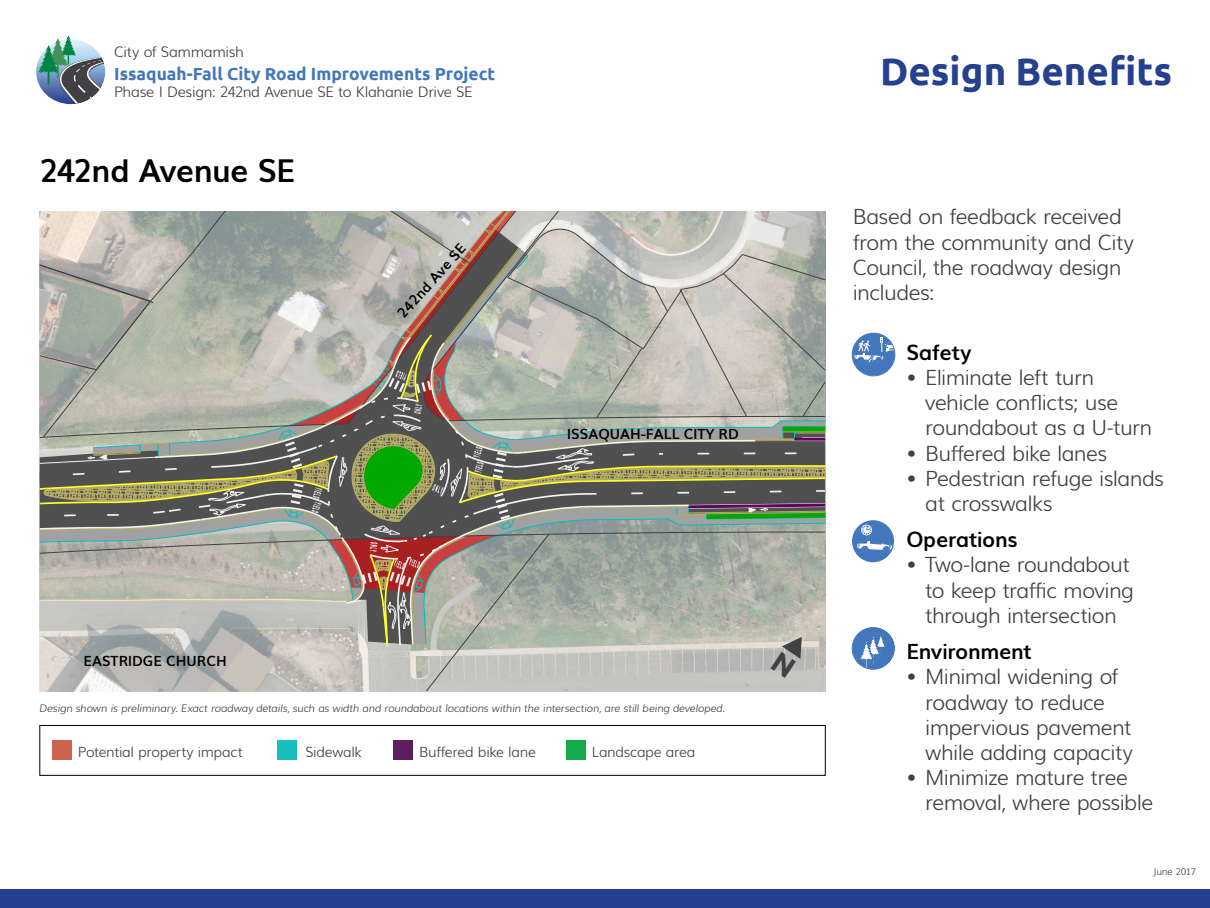
<style>
.page{position:relative;width:1210px;height:908px;background:#fff}
.page>*{position:absolute;margin:0;border:0;box-sizing:border-box;transform-origin:0 0}
.t1{font:700 38.5px "Ubuntu";color:#25408f}
.t2{font:700 31.5px "Muli";letter-spacing:-.03em;color:#000}
.t3{font:300 21px/25.2px "Muli";letter-spacing:-.03em;color:#414042}
.t4{font:700 21px "Muli";letter-spacing:-.01em;color:#000}
.t5{font:700 17.39px "Ubuntu";color:#4377bc}
.t6{font:300 14.49px "Muli";letter-spacing:-.025em;color:#414042}
.t7{font:300 14.07px "Muli";letter-spacing:-.025em;color:#414042}
.t8{font:700 14px "Muli";color:#000}
.t9{font:italic 300 10.5px "Muli";letter-spacing:-.02em;color:#414042}
.t10{font:300 9.38px "Muli";letter-spacing:-.03em;color:#414042}
</style>
<div class="page">
<svg style="left:38px;top:35px;width:67px;height:69px"></svg>
<div style="left:0;top:889px;width:1210px;height:18px;background:#25408f"></div>
<svg style="left:852px;top:627px;width:43px;height:42px"></svg>
<div style="left:852px;top:627px;width:42px;height:42px;border:1px solid #4377bb;border-radius:50%"></div>
<div style="left:852px;top:520px;width:42px;height:42px;background:#4377bb;border-radius:50%"></div>
<svg style="left:857px;top:525px;width:35px;height:27px"></svg>
<div style="left:852px;top:333px;width:43px;height:43px;background:#4377bb;border-radius:50%"></div>
<svg style="left:854px;top:337px;width:41px;height:33px"></svg>
<div style="left:852px;top:333px;width:43px;height:43px;border:1px solid #4377bb;border-radius:50%"></div>
<div style="left:39px;top:724px;width:786px;height:51px;border:1px solid #000"></div>
<div style="left:53px;top:740px;width:19px;height:19px;background:#cd634d"></div>
<div style="left:566px;top:740px;width:19px;height:19px;background:#17ab4b"></div>
<div style="left:277px;top:740px;width:19px;height:19px;background:#18bdbf"></div>
<div style="left:394px;top:740px;width:19px;height:19px;background:#5e1f5f"></div>
<svg style="left:39px;top:212px;width:786px;height:479px;background:#a6a69b"></svg>
<p class="t6" style="left:114px;top:40px;width:131px">City of Sammamish</p>
<p class="t5" style="left:114px;top:63px;width:382px">Issaquah-Fall City Road Improvements Project</p>
<p class="t6" style="left:114px;top:80px;width:360px">Phase I Design: 242nd Avenue SE to Klahanie Drive SE</p>
<h2 class="t2" style="left:39px;top:146px;width:257px">242nd Avenue SE</h2>
<p class="t8" style="left:83px;top:649px;width:145px">EASTRIDGE CHURCH</p>
<p class="t8" style="left:392px;top:308px;width:96px;rotate:-48deg">242nd Ave SE</p>
<p class="t8" style="left:567px;top:422px;width:173px">ISSAQUAH-FALL CITY RD</p>
<p class="t9" style="left:39px;top:699px;width:687px">Design shown is preliminary. Exact roadway details, such as width and roundabout locations within the intersection, are still being developed.</p>
<p class="t7" style="left:78px;top:740px;width:166px">Potential property impact</p>
<p class="t7" style="left:305px;top:740px;width:58px">Sidewalk</p>
<p class="t7" style="left:419px;top:740px;width:118px">Buffered bike lane</p>
<p class="t7" style="left:592px;top:740px;width:105px">Landscape area</p>
<h1 class="t1" style="left:880px;top:48px;width:293px">Design Benefits</h1>
<p class="t3" style="left:853px;top:202px;width:283px">Based on feedback received from the community and City<br>Council, the roadway design includes:</p>
<p class="t4" style="left:906px;top:335px;width:67px">Safety</p>
<p class="t3" style="left:925px;top:363px;width:229px;text-indent:-19px">• Eliminate left turn vehicle conflicts; use roundabout as a U-turn</p>
<p class="t3" style="left:906px;top:438px;width:202px">• Buffered bike lanes</p>
<p class="t3" style="left:925px;top:464px;width:240px;text-indent:-19px">• Pedestrian refuge islands at crosswalks</p>
<p class="t4" style="left:906px;top:522px;width:113px">Operations</p>
<p class="t3" style="left:925px;top:550px;width:210px;text-indent:-19px">• Two-lane roundabout to keep traffic moving through intersection</p>
<p class="t4" style="left:906px;top:634px;width:127px">Environment</p>
<p class="t3" style="left:925px;top:662px;width:209px;text-indent:-19px">• Minimal widening of roadway to reduce impervious pavement while adding capacity</p>
<p class="t3" style="left:925px;top:763px;width:229px;text-indent:-19px">• Minimize mature tree removal, where possible</p>
<p class="t10" style="left:1153px;top:864px;width:44px">June 2017</p>
</div>
